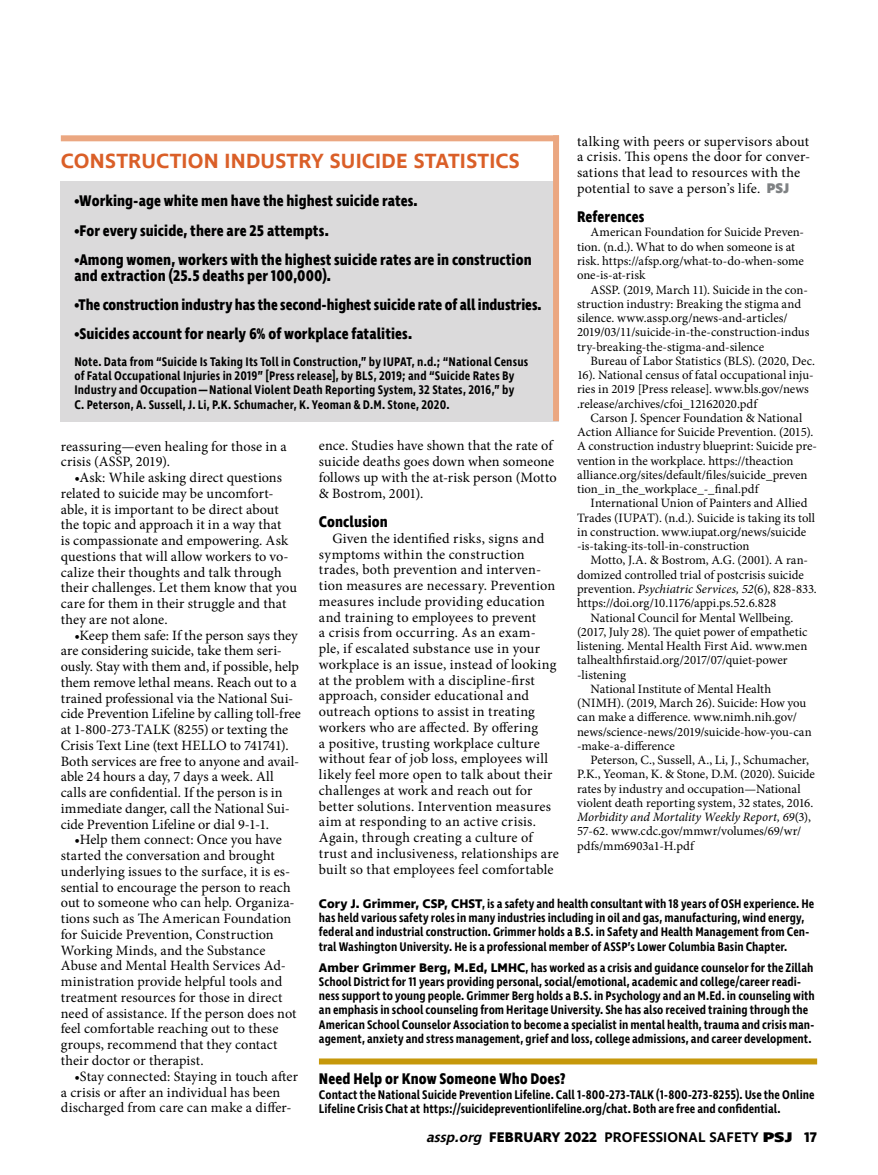
<style>
.page{position:relative;width:878px;height:1175px;background:#fff}
.page>*{position:absolute;margin:0;border:0;box-sizing:border-box;transform-origin:0 0}
.t1{font:600 21px "Ingra";letter-spacing:.01em;color:#da5f28}
.t2{font:700 15.75px/15.8px "Ingra Cd";letter-spacing:.005em;color:#000}
.t3{font:14.25px/15.8px "Minion Pro";letter-spacing:.01em;color:#000}
.t4{font:600 14.25px "Ingra";letter-spacing:.01em;color:#000}
.t5{font:12.75px/14.2px "Minion Pro";color:#000}
.t6{font:600 12.75px/14.2px "Ingra Cd";color:#000}
.t7{font:italic 12.75px "Minion Pro";color:#000}
.s1{font-family:"Ingra";font-weight:800;color:#7f8284}
.s2{font-style:italic}
.s3{font-style:normal}
.s4{font-family:"Ingra";font-weight:700}
.s5{font-weight:700}
.s6{font-weight:800}
</style>
<div class="page">
<div style="left:61px;top:181px;width:498px;height:240px;background:#dbdadb"></div>
<div style="left:61px;top:135px;width:498px;height:6px;background:#eba781"></div>
<div style="left:553px;top:135px;width:6px;height:286px;background:#eba781"></div>
<div style="left:319px;top:1058px;width:498px;height:6px;background:#c6980b"></div>
<p class="t3" style="left:577px;top:133px;width:235px">talking with peers or supervisors about a crisis. This opens the door for conver&shy;sations that lead to resources with the potential to save a person’s life. <span class="s1">PSJ</span></p>
<p class="t2" style="left:577px;top:210px;width:69px">References</p>
<p class="t5" style="left:577px;top:225px;width:229px;text-indent:14px">American Foundation for Suicide Preven&shy;tion. (n.d.). What to do when someone is at risk. https://afsp.org/what-to-do-when-some one-is-at-risk</p>
<p class="t5" style="left:577px;top:282px;width:234px;text-indent:14px">ASSP. (2019, March 11). Suicide in the con&shy;struction industry: Breaking the stigma and silence. www.assp.org/news-and-articles/ 2019/03/11/suicide-in-the-construction-indus try-breaking-the-stigma-and-silence</p>
<p class="t5" style="left:577px;top:354px;width:239px;text-indent:14px">Bureau of Labor Statistics (BLS). (2020, Dec.<br>16). National census of fatal occupational inju&shy;ries in 2019 [Press release]. www.bls.gov/news .release/archives/cfoi_12162020.pdf</p>
<p class="t5" style="left:577px;top:411px;width:241px;text-indent:14px">Carson J. Spencer Foundation &amp; National Action Alliance for Suicide Prevention. (2015).<br>A construction industry blueprint: Suicide pre&shy;vention in the workplace. https://theaction alliance.org/sites/default/files/suicide_preven tion_in_the_workplace_-_final.pdf</p>
<p class="t5" style="left:577px;top:496px;width:239px;text-indent:14px">International Union of Painters and Allied Trades (IUPAT). (n.d.). Suicide is taking its toll in construction. www.iupat.org/news/suicide -is-taking-its-toll-in-construction</p>
<p class="t5" style="left:590px;top:553px;width:219px">Motto, J.A. &amp; Bostrom, A.G. (2001). A ran-</p>
<p class="t5" style="left:577px;top:567px;width:228px">domized controlled trial of postcrisis suicide</p>
<p class="t5" style="left:577px;top:582px;width:241px">prevention. <span class="s2">Psychiatric Services, 52</span>(6), 828-833.</p>
<p class="t5" style="left:577px;top:596px;width:201px">https://doi.org/10.1176/appi.ps.52.6.828</p>
<p class="t5" style="left:590px;top:610px;width:204px">National Council for Mental Wellbeing.</p>
<p class="t5" style="left:577px;top:624px;width:232px">(2017, July 28). The quiet power of empathetic</p>
<p class="t5" style="left:577px;top:639px;width:232px">listening. Mental Health First Aid. www.men</p>
<p class="t5" style="left:577px;top:653px;width:212px">talhealthfirstaid.org/2017/07/quiet-power</p>
<p class="t5" style="left:577px;top:667px;width:50px">-listening</p>
<p class="t5" style="left:590px;top:681px;width:182px">National Institute of Mental Health</p>
<p class="t5" style="left:577px;top:696px;width:231px">(NIMH). (2019, March 26). Suicide: How you</p>
<p class="t5" style="left:577px;top:710px;width:221px">can make a difference. www.nimh.nih.gov/</p>
<p class="t5" style="left:577px;top:724px;width:236px">news/science-news/2019/suicide-how-you-can</p>
<p class="t5" style="left:577px;top:738px;width:99px">-make-a-difference</p>
<p class="t5" style="left:590px;top:753px;width:220px">Peterson, C., Sussell, A., Li, J., Schumacher,</p>
<p class="t5" style="left:577px;top:767px;width:239px">P.K., Yeoman, K. &amp; Stone, D.M. (2020). Suicide</p>
<p class="t5" style="left:577px;top:781px;width:225px">rates by industry and occupation—National</p>
<p class="t5" style="left:577px;top:795px;width:238px">violent death reporting system, 32 states, 2016.</p>
<p class="t7" style="left:577px;top:808px;width:235px">Morbidity and Mortality Weekly Report, 69<span class="s3">(3),</span></p>
<p class="t5" style="left:577px;top:824px;width:226px">57-62. www.cdc.gov/mmwr/volumes/69/wr/</p>
<p class="t5" style="left:577px;top:838px;width:118px">pdfs/mm6903a1-H.pdf</p>
<h1 class="t1" style="left:61px;top:148px;width:460px">CONSTRUCTION INDUSTRY SUICIDE STATISTICS</h1>
<p class="t2" style="left:74px;top:194px;width:345px">•Working-age white men have the highest suicide rates.</p>
<p class="t2" style="left:74px;top:223px;width:256px">•For every suicide, there are 25 attempts.</p>
<p class="t2" style="left:74px;top:252px;width:459px">•Among women, workers with the highest suicide rates are in construction and extraction (25.5 deaths per 100,000).</p>
<p class="t2" style="left:74px;top:297px;width:469px">•The construction industry has the second-highest suicide rate of all industries.</p>
<p class="t2" style="left:74px;top:327px;width:339px">•Suicides account for nearly 6% of workplace fatalities.</p>
<p class="t6" style="left:74px;top:355px;width:455px">Note. Data from “Suicide Is Taking Its Toll in Construction,” by IUPAT, n.d.; “National Census of Fatal Occupational Injuries in 2019” [Press release], by BLS, 2019; and “Suicide Rates By Industry and Occupation—National Violent Death Reporting System, 32 States, 2016,” by<br>C. Peterson, A. Sussell, J. Li, P.K. Schumacher, K. Yeoman &amp; D.M. Stone, 2020.</p>
<p class="t3" style="left:319px;top:438px;width:239px">ence. Studies have shown that the rate of suicide deaths goes down when someone follows up with the at-risk person (Motto &amp; Bostrom, 2001).</p>
<p class="t2" style="left:319px;top:515px;width:70px">Conclusion</p>
<p class="t3" style="left:319px;top:530px;width:241px;text-indent:13px">Given the identified risks, signs and symptoms within the construction trades, both prevention and interven&shy;tion measures are necessary. Prevention measures include providing education and training to employees to prevent<br>a crisis from occurring. As an exam&shy;ple, if escalated substance use in your workplace is an issue, instead of looking at the problem with a discipline-first approach, consider educational and outreach options to assist in treating workers who are affected. By offering<br>a positive, trusting workplace culture without fear of job loss, employees will likely feel more open to talk about their challenges at work and reach out for better solutions. Intervention measures aim at responding to an active crisis.<br>Again, through creating a culture of trust and inclusiveness, relationships are built so that employees feel comfortable</p>
<p class="t3" style="left:61px;top:438px;width:227px">reassuring—even healing for those in a crisis (ASSP, 2019).</p>
<p class="t3" style="left:61px;top:470px;width:238px;text-indent:13px">•Ask: While asking direct questions related to suicide may be uncomfort&shy;able, it is important to be direct about the topic and approach it in a way that<br>is compassionate and empowering. Ask questions that will allow workers to vo&shy;calize their thoughts and talk through their challenges. Let them know that you care for them in their struggle and that they are not alone.</p>
<p class="t3" style="left:61px;top:627px;width:241px;text-indent:13px">•Keep them safe: If the person says they are considering suicide, take them seri&shy;ously. Stay with them and, if possible, help them remove lethal means. Reach out to a trained professional via the National Sui&shy;cide Prevention Lifeline by calling toll-free at 1-800-273-TALK (8255) or texting the Crisis Text Line (text HELLO to 741741).<br>Both services are free to anyone and avail&shy;able 24 hours a day, 7 days a week. All calls are confidential. If the person is in immediate danger, call the National Sui&shy;cide Prevention Lifeline or dial 9-1-1.</p>
<p class="t3" style="left:61px;top:832px;width:237px;text-indent:13px">•Help them connect: Once you have started the conversation and brought underlying issues to the surface, it is es&shy;sential to encourage the person to reach out to someone who can help. Organiza&shy;tions such as The American Foundation for Suicide Prevention, Construction Working Minds, and the Substance Abuse and Mental Health Services Ad&shy;ministration provide helpful tools and treatment resources for those in direct need of assistance. If the person does not feel comfortable reaching out to these groups, recommend that they contact their doctor or therapist.</p>
<p class="t3" style="left:61px;top:1068px;width:238px;text-indent:13px">•Stay connected: Staying in touch after a crisis or after an individual has been discharged from care can make a differ-</p>
<p class="t6" style="left:319px;top:897px;width:497px"><span class="s4">Cory J. Grimmer, CSP, CHST</span>, is a safety and health consultant with 18 years of OSH experience. He has held various safety roles in many industries including in oil and gas, manufacturing, wind energy, federal and industrial construction. Grimmer holds a B.S. in Safety and Health Management from Cen&shy;tral Washington University. He is a professional member of ASSP’s Lower Columbia Basin Chapter.</p>
<p class="t6" style="left:319px;top:960px;width:497px"><span class="s4">Amber Grimmer Berg, M.Ed, LMHC</span>, has worked as a crisis and guidance counselor for the Zillah School District for 11 years providing personal, social/emotional, academic and college/career readi&shy;ness support to young people. Grimmer Berg holds a B.S. in Psychology and an M.Ed. in counseling with an emphasis in school counseling from Heritage University. She has also received training through the American School Counselor Association to become a specialist in mental health, trauma and crisis man&shy;agement, anxiety and stress management, grief and loss, college admissions, and career development.</p>
<p class="t2" style="left:319px;top:1071px;width:248px">Need Help or Know Someone Who Does?</p>
<p class="t6" style="left:319px;top:1087px;width:497px">Contact the National Suicide Prevention Lifeline. Call 1-800-273-TALK (1-800-273-8255). Use the Online<br>Lifeline Crisis Chat at https://suicidepreventionlifeline.org/chat. Both are free and confidential.</p>
<p class="t4" style="left:426px;top:1128px;width:392px"><span class="s2">assp.org</span> <span class="s5">FEBRUARY 2022</span> PROFESSIONAL SAFETY <span class="s6">PSJ</span> <span class="s5">17</span></p>
</div>
